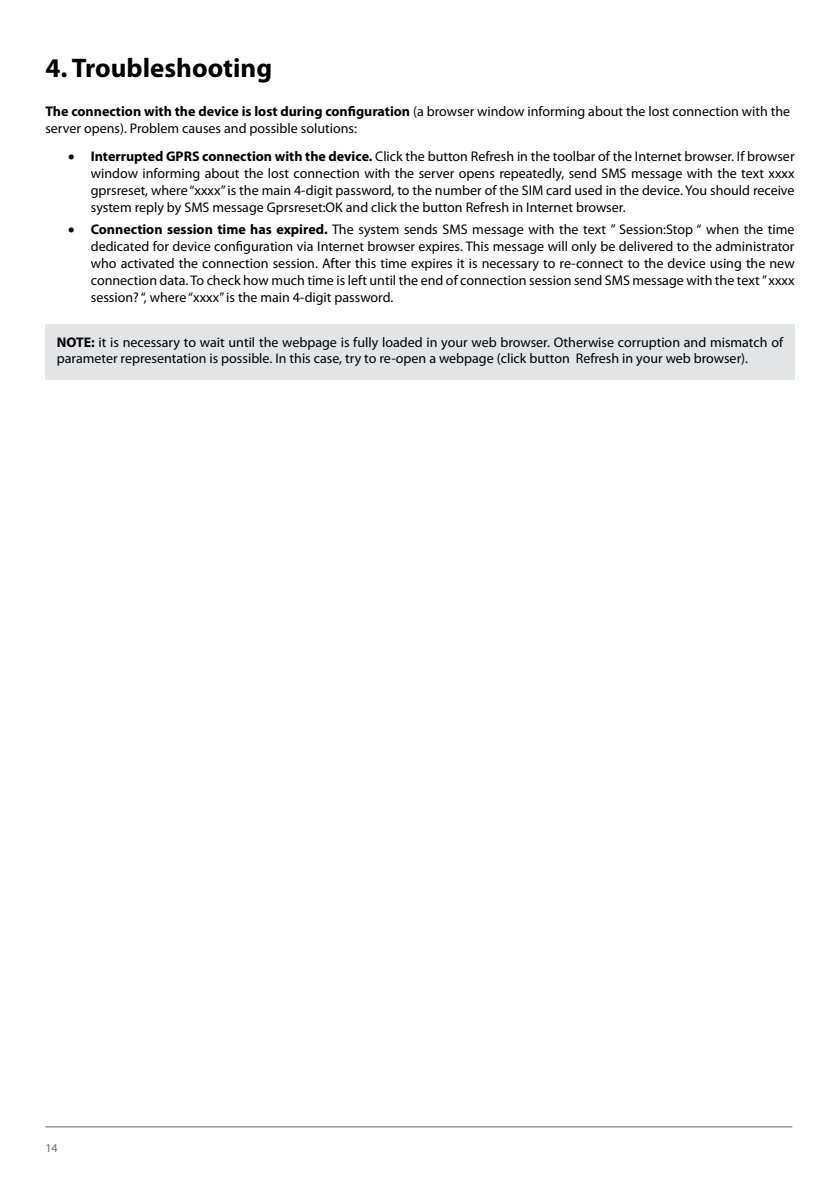
<style>
.page{position:relative;width:840px;height:1191px;background:#fff}
.page>*{position:absolute;margin:0;border:0;box-sizing:border-box;transform-origin:0 0}
.t1{font:700 27px "Myriad Pro";color:#000}
.t2{font:14px/16.8px "Myriad Pro";color:#000}
.t3{font:700 14px "Myriad Pro";color:#000}
.t4{font:12px "Myriad Pro";color:#68676c}
.s1{font-weight:700}
</style>
<div class="page">
<hr style="left:45px;top:1126px;width:746px;height:1px;background:#68676c">
<div style="left:45px;top:325px;width:749px;height:55px;background:#e3e4e6"></div>
<h1 class="t1" style="left:45px;top:50px;width:228px">4. Troubleshooting</h1>
<p class="t2" style="left:45px;top:103px;width:746px"><span class="s1">The connection with the device is lost during configuration</span> (a browser window informing about the lost connection with the server opens). Problem causes and possible solutions:</p>
<p class="t2" style="left:91px;top:148px;width:705px;text-align:justify;text-indent:-23px">• <span class="s1">Interrupted GPRS connection with the device.</span> Click the button Refresh in the toolbar of the Internet browser. If browser window informing about the lost connection with the server opens repeatedly, send SMS message with the text xxxx gprsreset, where “xxxx” is the main 4-digit password, to the number of the SIM card used in the device. You should receive system reply by SMS message Gprsreset:OK and click the button Refresh in Internet browser.</p>
<p class="t2" style="left:91px;top:221px;width:705px;text-align:justify;text-indent:-23px">• <span class="s1">Connection session time has expired.</span> The system sends SMS message with the text ” Session:Stop “ when the time dedicated for device configuration via Internet browser expires. This message will only be delivered to the administrator who activated the connection session. After this time expires it is necessary to re-connect to the device using the new connection data. To check how much time is left until the end of connection session send SMS message with the text ” xxxx session? “, where “xxxx” is the main 4-digit password.</p>
<p class="t3" style="left:57px;top:333px;width:10px">NOTE</p>
<p class="t2" style="left:57px;top:333px;width:727px;text-indent:34px"><span class="s1">:</span> it is necessary to wait until the webpage is fully loaded in your web browser. Otherwise corruption and mismatch of parameter representation is possible. In this case, try to re-open a webpage (click button Refresh in your web browser).</p>
<p class="t4" style="left:45px;top:1140px;width:14px">14</p>
</div>
